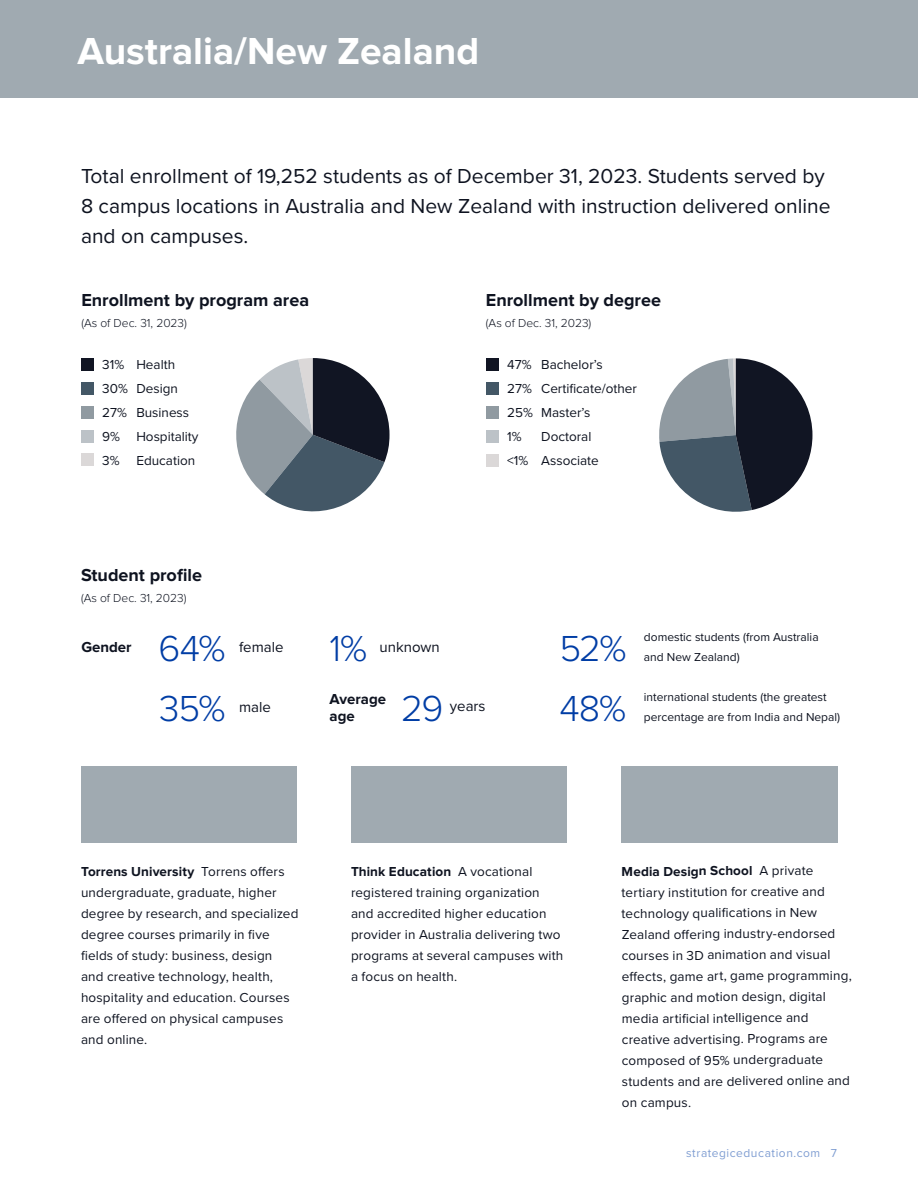
<style>
.page{position:relative;width:918px;height:1188px;background:#fff}
.page>*{position:absolute;margin:0;border:0;box-sizing:border-box;transform-origin:0 0}
.t1{font:700 39px "Proxima Nova";color:#fff}
.t2{font:300 37.5px "Proxima Nova";letter-spacing:-.03em;color:#003da5}
.t3{font:21px/30px "Proxima Nova";color:#0e1320}
.t4{font:700 18px "Proxima Nova";color:#0e1320}
.t5{font:15px "Proxima Nova";color:#0e1320}
.t6{font:700 15px/17.2px "Proxima Nova";color:#0e1320}
.t7{font:13.5px/21px "Proxima Nova";letter-spacing:.01em;color:#0e1320}
.t8{font:12px/19.5px "Proxima Nova";color:#0e1320}
.t9{font:300 12px "Proxima Nova";color:#0e1320}
.t10{font:12px "Proxima Nova";letter-spacing:.045em;color:#809ed2}
.s1{font-weight:700}
</style>
<div class="page">
<div style="left:81px;top:766px;width:216px;height:77px;background:#a0aab1"></div>
<div style="left:351px;top:766px;width:216px;height:77px;background:#a0aab1"></div>
<div style="left:622px;top:766px;width:216px;height:77px;background:#a0aab1"></div>
<div style="left:0;top:0;width:918px;height:97px;background:#a0aab1"></div>
<svg style="left:236px;top:358px;width:154px;height:154px"></svg>
<svg style="left:659px;top:358px;width:153px;height:154px"></svg>
<div style="left:81px;top:358px;width:13px;height:13px;background:#111523"></div>
<div style="left:81px;top:382px;width:13px;height:13px;background:#435766"></div>
<div style="left:81px;top:406px;width:13px;height:13px;background:#909aa1"></div>
<div style="left:81px;top:430px;width:13px;height:12px;background:#bcc2c7"></div>
<div style="left:486px;top:359px;width:13px;height:12px;background:#111523"></div>
<div style="left:486px;top:382px;width:13px;height:13px;background:#435766"></div>
<div style="left:486px;top:406px;width:13px;height:13px;background:#909aa1"></div>
<div style="left:486px;top:430px;width:13px;height:13px;background:#bcc2c7"></div>
<div style="left:81px;top:453px;width:13px;height:13px;background:#dbd8d8"></div>
<div style="left:486px;top:454px;width:13px;height:13px;background:#dbd8d8"></div>
<h1 class="t1" style="left:78px;top:29px;width:403px">Australia/New Zealand</h1>
<h3 class="t3" style="left:81px;top:160px;width:751px">Total enrollment of 19,252 students as of December 31, 2023. Students served by<br>8 campus locations in Australia and New Zealand with instruction delivered online and on campuses.</h3>
<h3 class="t4" style="left:81px;top:289px;width:229px">Enrollment by program area</h3>
<p class="t9" style="left:81px;top:316px;width:107px">(As of Dec. 31, 2023)</p>
<p class="t7" style="left:102px;top:352px;width:27px;line-height:24px">31%<br>30%<br>27%<br>9%<br>3%</p>
<p class="t7" style="left:136px;top:352px;width:64px;line-height:24px">Health<br>Design<br>Business<br>Hospitality<br>Education</p>
<p class="t7" style="left:507px;top:352px;width:27px;line-height:24px">47%<br>27%<br>25%<br>1% &lt;1%</p>
<p class="t7" style="left:541px;top:352px;width:97px;line-height:24px">Bachelor’s<br>Certificate/other<br>Master’s<br>Doctoral<br>Associate</p>
<h3 class="t4" style="left:486px;top:289px;width:177px">Enrollment by degree</h3>
<p class="t9" style="left:486px;top:316px;width:107px">(As of Dec. 31, 2023)</p>
<h3 class="t4" style="left:81px;top:565px;width:122px">Student profile</h3>
<p class="t9" style="left:81px;top:591px;width:107px">(As of Dec. 31, 2023)</p>
<p class="t6" style="left:81px;top:638px;width:52px">Gender</p>
<h2 class="t2" style="left:158px;top:628px;width:69px">64%</h2>
<p class="t5" style="left:239px;top:636px;width:46px">female</p>
<h2 class="t2" style="left:159px;top:688px;width:68px">35%</h2>
<p class="t5" style="left:239px;top:696px;width:33px">male</p>
<h2 class="t2" style="left:329px;top:628px;width:39px">1%</h2>
<p class="t5" style="left:380px;top:636px;width:62px">unknown</p>
<h2 class="t2" style="left:401px;top:688px;width:44px">29</h2>
<p class="t5" style="left:450px;top:695px;width:37px">years</p>
<p class="t6" style="left:330px;top:691px;width:58px">Average age</p>
<h2 class="t2" style="left:559px;top:628px;width:69px">52%</h2>
<p class="t8" style="left:644px;top:627px;width:176px">domestic students (from Australia and New Zealand)</p>
<h2 class="t2" style="left:559px;top:688px;width:68px">48%</h2>
<p class="t8" style="left:644px;top:687px;width:198px">international students (the greatest percentage are from India and Nepal)</p>
<p class="t7" style="left:81px;top:860px;width:219px"><span class="s1">Torrens University</span> Torrens offers undergraduate, graduate, higher degree by research, and specialized degree courses primarily in five fields of study: business, design<br>and creative technology, health, hospitality and education. Courses are offered on physical campuses and online.</p>
<p class="t7" style="left:351px;top:860px;width:214px"><span class="s1">Think Education</span> A vocational registered training organization and accredited higher education provider in Australia delivering two programs at several campuses with a focus on health.</p>
<p class="t7" style="left:622px;top:860px;width:232px"><span class="s1">Media Design School</span> A private tertiary institution for creative and technology qualifications in New Zealand offering industry-endorsed courses in 3D animation and visual effects, game art, game programming, graphic and motion design, digital media artificial intelligence and creative advertising. Programs are composed of 95% undergraduate students and are delivered online and on campus.</p>
<p class="t10" style="left:686px;top:1144px;width:153px">strategiceducation.com 7</p>
</div>
